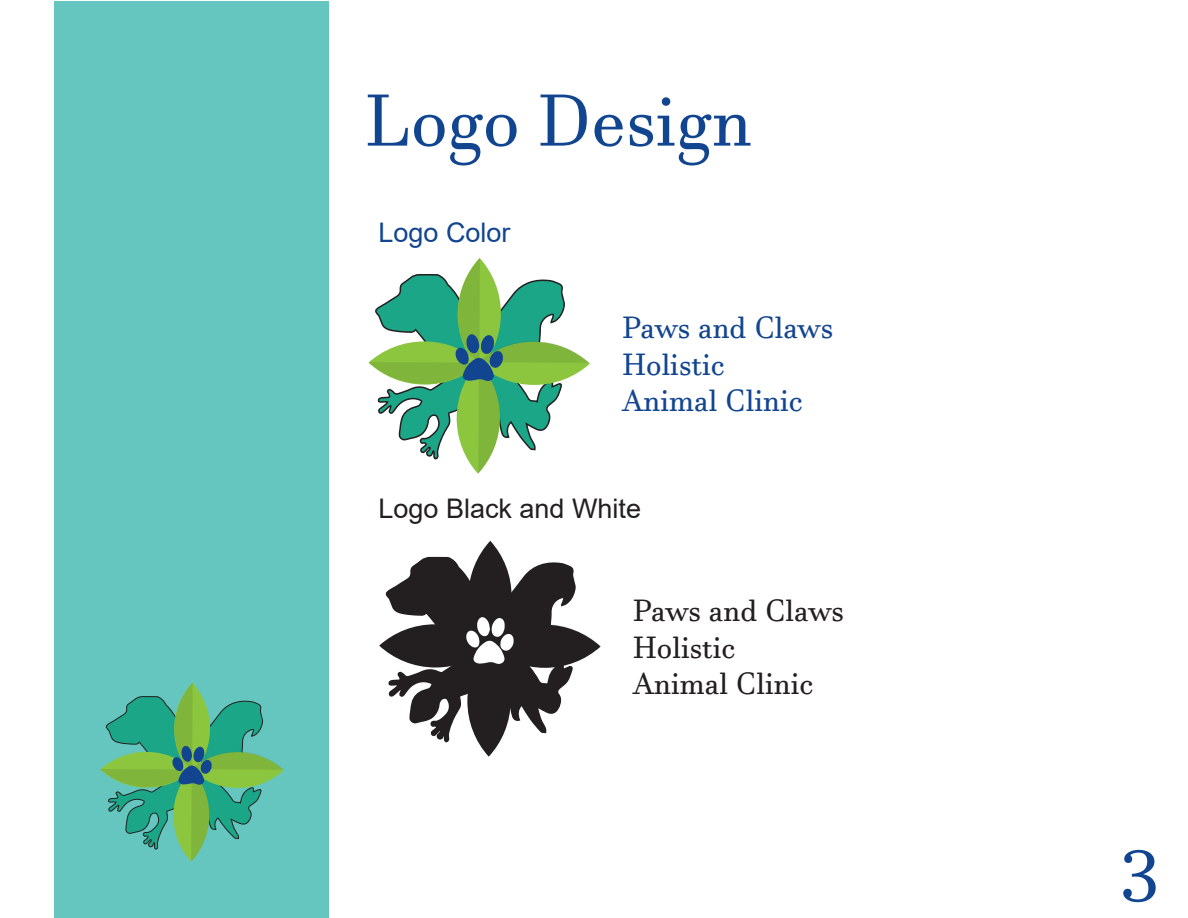
<style>
.page{position:relative;width:1188px;height:918px;background:#fff}
.page>*{position:absolute;margin:0;border:0;box-sizing:border-box;transform-origin:0 0}
.t1{font:72px "Javanese Text";color:#124590}
.t2{font:30.45px/36.6px "Javanese Text";color:#124590}
.t3{font:30.45px/36.6px "Javanese Text";color:#231f20}
.t4{font:27px "Arial";color:#231f20}
.t5{font:27px "Arial";color:#124590}
</style>
<div class="page">
<div style="left:54px;top:1px;width:275px;height:917px;background:#65c6bf"></div>
<svg style="left:100px;top:683px;width:184px;height:179px"></svg>
<svg style="left:368px;top:258px;width:222px;height:216px"></svg>
<svg style="left:379px;top:541px;width:222px;height:216px"></svg>
<h1 class="t1" style="left:366px;top:79px;width:388px">Logo Design</h1>
<p class="t5" style="left:379px;top:214px;width:134px">Logo Color</p>
<p class="t2" style="left:623px;top:309px;width:212px">Paws and Claws<br>Holistic<br>Animal Clinic</p>
<p class="t4" style="left:379px;top:490px;width:264px">Logo Black and White</p>
<p class="t3" style="left:633px;top:592px;width:212px">Paws and Claws<br>Holistic<br>Animal Clinic</p>
<h1 class="t1" style="left:1121px;top:824px;width:40px">3</h1>
</div>
